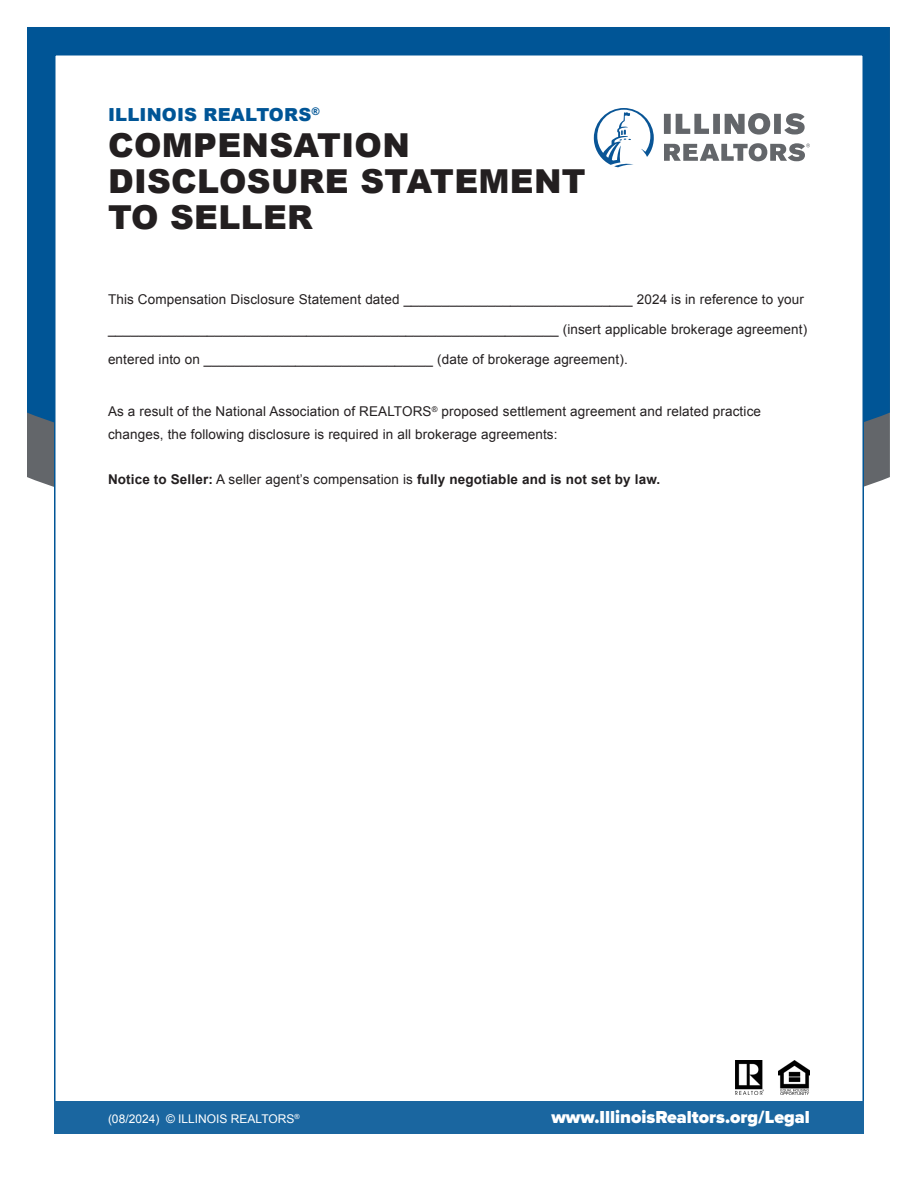
<style>
.page{position:relative;width:918px;height:1188px;background:#fff}
.page>*{position:absolute;margin:0;border:0;box-sizing:border-box;transform-origin:0 0}
.t1{font:900 33px "Arial";letter-spacing:.01em;color:#231f20}
.t2{font:900 18px "Proxima Nova";color:#fff}
.t3{font:900 18px "Arial";letter-spacing:.01em;color:#005596}
.t4{font:13.5px/22.5px "Arial";letter-spacing:.01em;color:#231f20}
.t5{font:700 13.5px "Arial";letter-spacing:.01em;color:#231f20}
.t6{font:12px "Arial";color:#fff}
.t7{font:7.05px "Arial";color:#fff}
.s1{font-weight:400}
</style>
<div class="page">
<div style="left:27px;top:27px;width:863px;height:443px;background:#005596"></div>
<div style="left:55px;top:55px;width:808px;height:1078px;background:#fff"></div>
<div style="left:54px;top:1102px;width:810px;height:32px;background:#1a66a0"></div>
<svg style="left:664px;top:113px;width:141px;height:22px"></svg>
<svg style="left:664px;top:143px;width:146px;height:18px"></svg>
<svg style="left:594px;top:108px;width:60px;height:59px"></svg>
<img style="left:736px;top:1061px;width:28px;height:33px">
<img style="left:779px;top:1061px;width:31px;height:33px">
<p class="t3" style="left:108px;top:101px;width:213px">ILLINOIS REALTORS<sup>®</sup></p>
<p class="t1" style="left:108px;top:121px;width:303px">COMPENSATION</p>
<p class="t1" style="left:108px;top:157px;width:479px">DISCLOSURE STATEMENT</p>
<p class="t1" style="left:108px;top:193px;width:206px">TO SELLER</p>
<p class="t4" style="left:108px;top:288px;width:698px">This Compensation Disclosure Statement dated ______________________________ 2024 is in reference to your</p>
<p class="t4" style="left:108px;top:318px;width:701px">___________________________________________________________ (insert applicable brokerage agreement)</p>
<p class="t4" style="left:108px;top:348px;width:521px">entered into on ______________________________ (date of brokerage agreement).</p>
<p class="t4" style="left:108px;top:401px;width:655px">As a result of the National Association of REALTORS<sup>®</sup> proposed settlement agreement and related practice changes, the following disclosure is required in all brokerage agreements:</p>
<p class="t5" style="left:108px;top:470px;width:554px">Notice to Seller: <span class="s1">A seller agent’s compensation is</span> fully negotiable and is not set by law.</p>
<p class="t6" style="left:108px;top:1111px;width:188px">(08/2024) © ILLINOIS REALTORS</p>
<h2 class="t2" style="left:552px;top:1104px;width:260px">www.IllinoisRealtors.org/Legal</h2>
<p class="t7" style="left:294px;top:1112px;width:7px">®</p>
</div>
